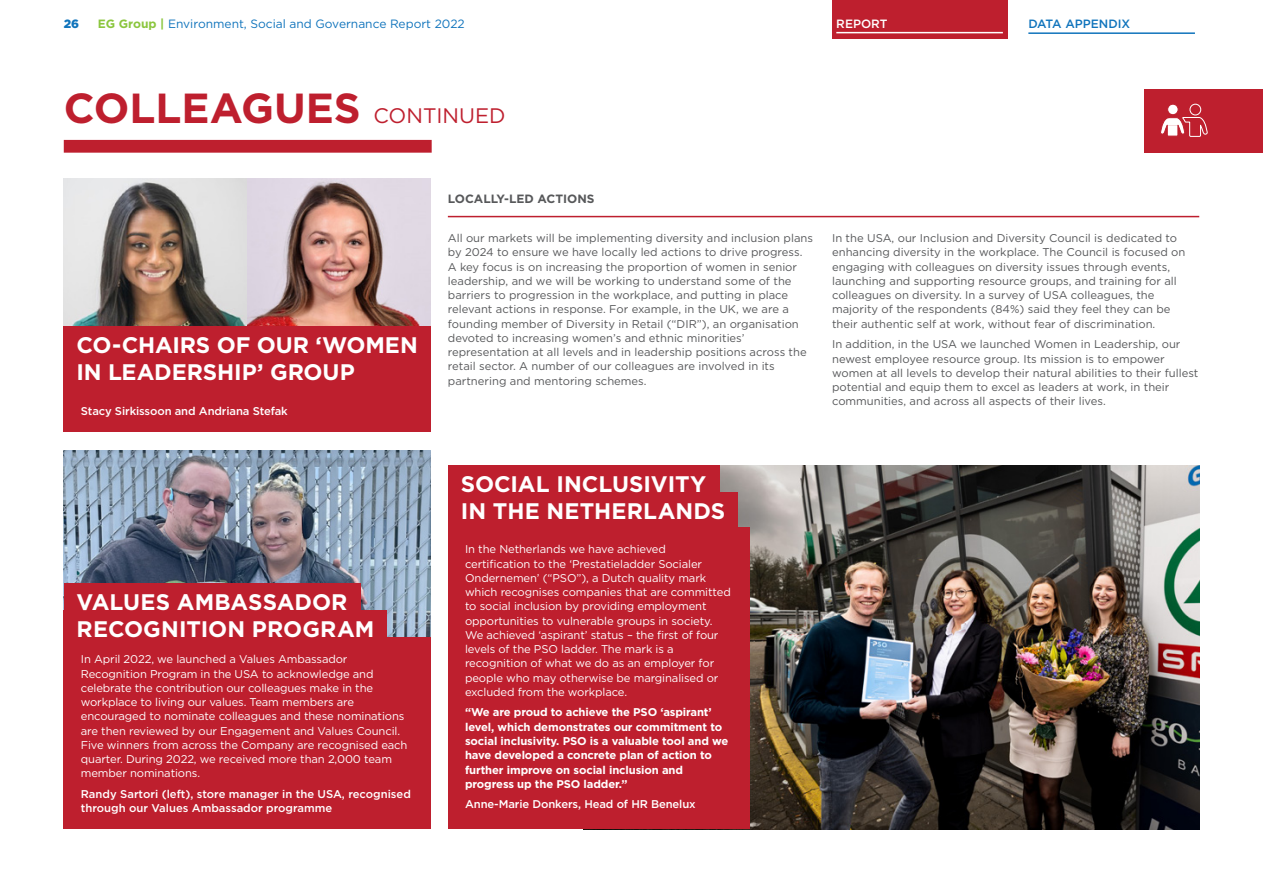
<style>
.page{position:relative;width:1263px;height:893px;background:#fff}
.page>*{position:absolute;margin:0;border:0;box-sizing:border-box;transform-origin:0 0}
.t1{font:700 42px "Gotham";color:#be1f2e}
.t2{font:700 22.5px/27px "Gotham";color:#fff}
.t3{font:12px "Gotham";color:#1074bc}
.t4{font:700 12px "Gotham";color:#57585a}
.t5{font:500 12px "Gotham";color:#1074bc}
.t6{font:500 12px "Gotham";color:#fff}
.t7{font:900 12px "Gotham";color:#1074bc}
.t8{font:11.25px/14.2px "Gotham";color:#57585a}
.t9{font:11.25px/14.2px "Gotham";letter-spacing:-.01em;color:#fff}
.t10{font:700 11.25px/14.2px "Gotham";letter-spacing:-.01em;color:#fff}
.t11{font:500 11.25px/14.2px "Gotham";letter-spacing:-.01em;color:#fff}
.s1{font-weight:700;color:#8bc63e}
.s2{font-weight:400;font-size:21px}
</style>
<div class="page">
<div style="left:1145px;top:89px;width:118px;height:64px;background:#be1f2e"></div>
<svg style="left:1160px;top:103px;width:48px;height:34px"></svg>
<img style="left:64px;top:450px;width:367px;height:187px">
<div style="left:64px;top:140px;width:368px;height:13px;background:#be1f2e"></div>
<hr style="left:448px;top:216px;width:751px;height:1px;background:#be1f2e">
<img style="left:719px;top:466px;width:480px;height:363px">
<div style="left:448px;top:527px;width:302px;height:302px;background:#be1f2e"></div>
<div style="left:448px;top:465px;width:271px;height:35px;background:#be1f2e"></div>
<div style="left:448px;top:492px;width:290px;height:35px;background:#be1f2e"></div>
<img style="left:64px;top:179px;width:183px;height:210px">
<div style="left:64px;top:637px;width:367px;height:192px;background:#be1f2e"></div>
<div style="left:64px;top:584px;width:296px;height:35px;background:#be1f2e"></div>
<div style="left:64px;top:611px;width:323px;height:35px;background:#be1f2e"></div>
<img style="left:247px;top:179px;width:184px;height:210px">
<div style="left:64px;top:326px;width:367px;height:62px;background:#be1f2e"></div>
<div style="left:64px;top:389px;width:367px;height:43px;background:#be1f2e"></div>
<hr style="left:1028px;top:32px;width:167px;height:2px;background:#1074bc">
<div style="left:832px;top:0;width:175px;height:38px;background:#be1f2e"></div>
<hr style="left:836px;top:32px;width:167px;height:1px;background:#fff">
<p class="t7" style="left:64px;top:15px;width:17px">26</p>
<p class="t3" style="left:98px;top:16px;width:368px"><span class="s1">EG Group |</span> Environment, Social and Governance Report 2022</p>
<h1 class="t1" style="left:64px;top:80px;width:443px">COLLEAGUES <span class="s2">CONTINUED</span></h1>
<p class="t4" style="left:448px;top:191px;width:148px">LOCALLY-LED ACTIONS</p>
<p class="t6" style="left:836px;top:16px;width:53px">REPORT</p>
<p class="t5" style="left:1028px;top:16px;width:103px">DATA APPENDIX</p>
<h2 class="t2" style="left:77px;top:331px;width:343px">CO-CHAIRS OF OUR ‘WOMEN<br>IN LEADERSHIP’ GROUP</h2>
<p class="t11" style="left:81px;top:403px;width:208px">Stacy Sirkissoon and Andriana Stefak</p>
<h2 class="t2" style="left:77px;top:589px;width:299px">VALUES AMBASSADOR<br>RECOGNITION PROGRAM</h2>
<p class="t9" style="left:81px;top:652px;width:328px">In April 2022, we launched a Values Ambassador Recognition Program in the USA to acknowledge and celebrate the contribution our colleagues make in the workplace to living our values. Team members are encouraged to nominate colleagues and these nominations are then reviewed by our Engagement and Values Council.<br>Five winners from across the Company are recognised each quarter. During 2022, we received more than 2,000 team member nominations.</p>
<p class="t11" style="left:81px;top:787px;width:332px">Randy Sartori (left), store manager in the USA, recognised through our Values Ambassador programme</p>
<p class="t8" style="left:448px;top:231px;width:367px">All our markets will be implementing diversity and inclusion plans by 2024 to ensure we have locally led actions to drive progress.<br>A key focus is on increasing the proportion of women in senior leadership, and we will be working to understand some of the barriers to progression in the workplace, and putting in place relevant actions in response. For example, in the UK, we are a founding member of Diversity in Retail (“DIR”), an organisation devoted to increasing women’s and ethnic minorities’ representation at all levels and in leadership positions across the retail sector. A number of our colleagues are involved in its partnering and mentoring schemes.</p>
<p class="t8" style="left:832px;top:231px;width:355px">In the USA, our Inclusion and Diversity Council is dedicated to enhancing diversity in the workplace. The Council is focused on engaging with colleagues on diversity issues through events, launching and supporting resource groups, and training for all colleagues on diversity. In a survey of USA colleagues, the majority of the respondents (84%) said they feel they can be their authentic self at work, without fear of discrimination.</p>
<p class="t8" style="left:832px;top:337px;width:368px">In addition, in the USA we launched Women in Leadership, our newest employee resource group. Its mission is to empower women at all levels to develop their natural abilities to their fullest potential and equip them to excel as leaders at work, in their communities, and across all aspects of their lives.</p>
<h2 class="t2" style="left:461px;top:470px;width:266px">SOCIAL INCLUSIVITY<br>IN THE NETHERLANDS</h2>
<p class="t9" style="left:465px;top:542px;width:267px">In the Netherlands we have achieved certification to the ‘Prestatieladder Socialer Ondernemen’ (“PSO”), a Dutch quality mark which recognises companies that are committed to social inclusion by providing employment opportunities to vulnerable groups in society.<br>We achieved ‘aspirant’ status – the first of four levels of the PSO ladder. The mark is a recognition of what we do as an employer for people who may otherwise be marginalised or excluded from the workplace.</p>
<p class="t10" style="left:465px;top:705px;width:265px">“We are proud to achieve the PSO ‘aspirant’ level, which demonstrates our commitment to social inclusivity. PSO is a valuable tool and we have developed a concrete plan of action to further improve on social inclusion and progress up the PSO ladder.”</p>
<p class="t11" style="left:465px;top:797px;width:232px">Anne-Marie Donkers, Head of HR Benelux</p>
</div>
